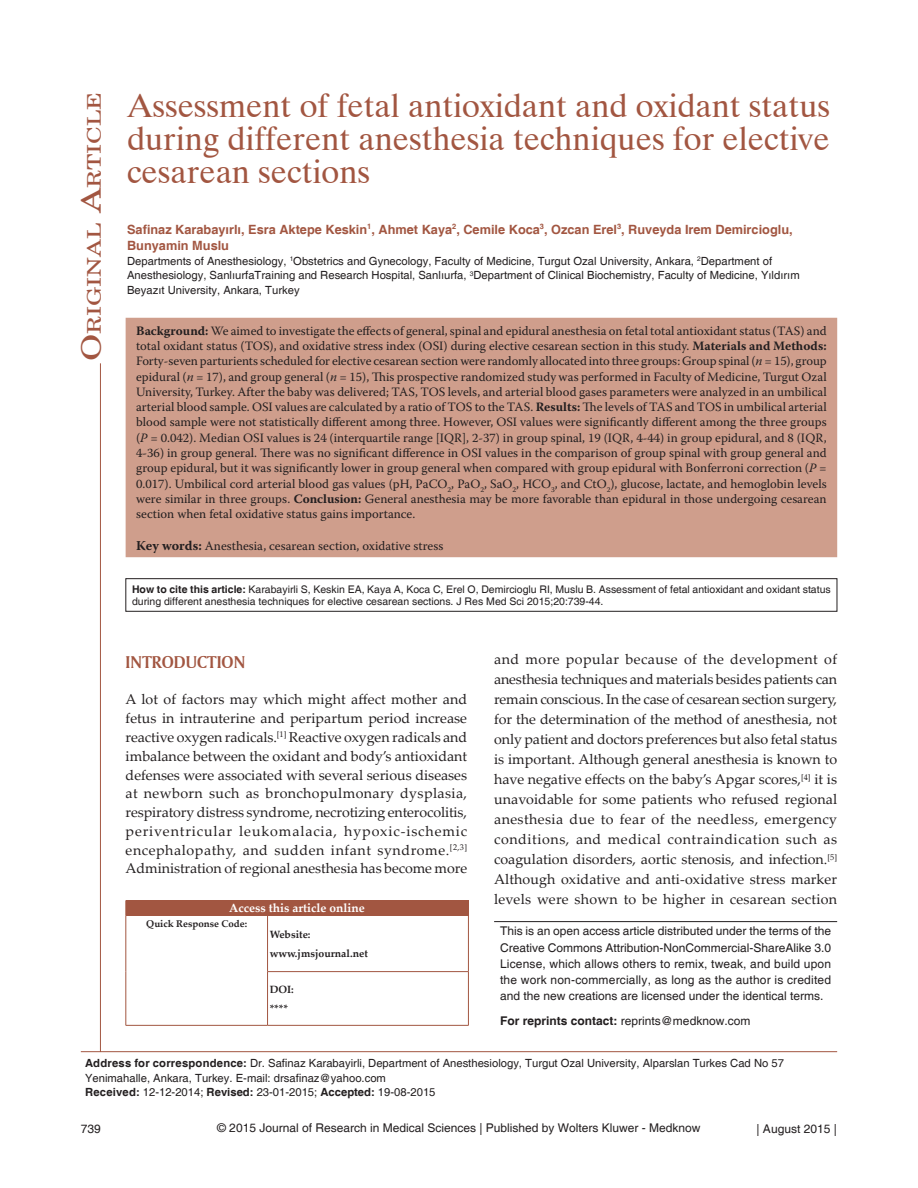
<style>
.page{position:relative;width:918px;height:1188px;background:#fff}
.page>*{position:absolute;margin:0;border:0;box-sizing:border-box;transform-origin:0 0}
.t1{font:33px/33px "Dutch 801 BT";color:#a25641;text-align:justify}
.t2{font:18.9px "New Century Schlbk";color:#a25641;scale:1.3 1}
.t3{font:18px "Amerigo BT Bold A";color:#a25641}
.t4{font:14.25px/20px "Palatino Linotype";color:#231f20;text-align:justify}
.t5{font:12.75px/15.3px "Warnock Pro";color:#231f20;text-align:justify}
.t6{font:700 12.75px/16.5px "Helvetica";color:#a25641}
.t7{font:12px/16.2px "Helvetica";color:#231f20;text-align:justify}
.t8{font:700 12px "Palatino Linotype";color:#fff}
.t9{font:11.25px/14.7px "Helvetica";color:#231f20}
.t10{font:10.5px/12.6px "Helvetica";color:#231f20}
.t11{font:700 10.5px/18.6px "Palatino Linotype";color:#231f20}
.t12{font:700 9.75px "Palatino Linotype";color:#231f20}
.s1{font-size:27px}
.s2{font-weight:700}
.s3{font-style:italic}
.s4{font-weight:700;font-size:13.5px}
</style>
<div class="page">
<div style="left:126px;top:319px;width:710px;height:237px;background:#cf9e8c"></div>
<div style="left:126px;top:318px;width:711px;height:239px;border:2px solid #cf9e8c"></div>
<hr style="left:81px;top:1051px;width:756px;height:1px;background:#a25641">
<hr style="left:100px;top:363px;width:1px;height:689px;background:#a25641">
<hr style="left:494px;top:921px;width:343px;height:1px;background:#231f20">
<div style="left:126px;top:900px;width:342px;height:15px;background:#a25641"></div>
<svg style="left:468px;top:900px;width:1px;height:15px"></svg>
<hr style="left:126px;top:916px;width:1px;height:56px;background:#a25641">
<hr style="left:126px;top:972px;width:1px;height:53px;background:#a25641">
<hr style="left:126px;top:915px;width:142px;height:1px;background:#a25641">
<hr style="left:267px;top:916px;width:1px;height:55px;background:#a25641">
<hr style="left:268px;top:915px;width:201px;height:1px;background:#a25641">
<hr style="left:468px;top:916px;width:1px;height:55px;background:#a25641">
<hr style="left:126px;top:1025px;width:142px;height:1px;background:#a25641">
<hr style="left:267px;top:972px;width:1px;height:53px;background:#a25641">
<hr style="left:267px;top:971px;width:202px;height:1px;background:#a25641">
<hr style="left:468px;top:972px;width:1px;height:53px;background:#a25641">
<hr style="left:268px;top:1025px;width:201px;height:1px;background:#a25641">
<div style="left:126px;top:578px;width:711px;height:33px;border:1px solid #231f20"></div>
<h2 class="t2" style="left:82px;top:361px;width:209px;rotate:-90deg"><span class="s1">O</span>RIGINAL <span class="s1">A</span>RTICLE</h2>
<h1 class="t1" style="left:127px;top:89px;width:704px">Assessment of fetal antioxidant and oxidant status during different anesthesia techniques for elective cesarean sections</h1>
<p class="t6" style="left:127px;top:221px;width:667px">Safinaz Karabayırlı, Esra Aktepe Keskin<sup>1</sup>, Ahmet Kaya<sup>2</sup>, Cemile Koca<sup>3</sup>, Ozcan Erel<sup>3</sup>, Ruveyda Irem Demircioglu,<br>Bunyamin Muslu</p>
<p class="t9" style="left:127px;top:253px;width:674px">Departments of Anesthesiology, <sup>1</sup>Obstetrics and Gynecology, Faculty of Medicine, Turgut Ozal University, Ankara, <sup>2</sup>Department of<br>Anesthesiology, SanlıurfaTraining and Research Hospital, Sanlıurfa, <sup>3</sup>Department of Clinical Biochemistry, Faculty of Medicine, Yıldırım<br>Beyazıt University, Ankara, Turkey</p>
<p class="t5" style="left:136px;top:324px;width:692px"><span class="s2">Background:</span> We aimed to investigate the effects of general, spinal and epidural anesthesia on fetal total antioxidant status (TAS) and total oxidant status (TOS), and oxidative stress index (OSI) during elective cesarean section in this study. <span class="s2">Materials and Methods:<br></span>Forty-seven parturients scheduled for elective cesarean section were randomly allocated into three groups: Group spinal (<span class="s3">n</span> = 15), group epidural (<span class="s3">n</span> = 17), and group general (<span class="s3">n</span> = 15), This prospective randomized study was performed in Faculty of Medicine, Turgut Ozal University, Turkey. After the baby was delivered; TAS, TOS levels, and arterial blood gases parameters were analyzed in an umbilical arterial blood sample. OSI values are calculated by a ratio of TOS to the TAS. <span class="s2">Results:</span> The levels of TAS and TOS in umbilical arterial blood sample were not statistically different among three. However, OSI values were significantly different among the three groups (<span class="s3">P</span> = 0.042). Median OSI values is 24 (interquartile range [IQR], 2-37) in group spinal, 19 (IQR, 4-44) in group epidural, and 8 (IQR, 4-36) in group general. There was no significant difference in OSI values in the comparison of group spinal with group general and group epidural, but it was significantly lower in group general when compared with group epidural with Bonferroni correction (<span class="s3">P</span> = 0.017). Umbilical cord arterial blood gas values (pH, PaCO<sub>2</sub>, PaO<sub>2</sub>, SaO<sub>2</sub>, HCO<sub>3</sub>, and CtO<sub>2</sub>), glucose, lactate, and hemoglobin levels were similar in three groups. <span class="s2">Conclusion:</span> General anesthesia may be more favorable than epidural in those undergoing cesarean section when fetal oxidative status gains importance.</p>
<p class="t5" style="left:136px;top:539px;width:309px"><span class="s4">Key words:</span> Anesthesia, cesarean section, oxidative stress</p>
<p class="t10" style="left:132px;top:582px;width:700px"><span class="s2">How to cite this article:</span> Karabayirli S, Keskin EA, Kaya A, Koca C, Erel O, Demircioglu RI, Muslu B. Assessment of fetal antioxidant and oxidant status during different anesthesia techniques for elective cesarean sections. J Res Med Sci 2015;20:739-44.</p>
<h3 class="t3" style="left:126px;top:651px;width:121px">INTRODUCTION</h3>
<p class="t4" style="left:126px;top:692px;width:343px;line-height:18.8px">A lot of factors may which might affect mother and fetus in intrauterine and peripartum period increase reactive oxygen radicals.<sup>[1]</sup> Reactive oxygen radicals and imbalance between the oxidant and body’s antioxidant defenses were associated with several serious diseases at newborn such as bronchopulmonary dysplasia, respiratory distress syndrome, necrotizing enterocolitis, periventricular leukomalacia, hypoxic-ischemic encephalopathy, and sudden infant syndrome.<sup>[2,3] </sup>Administration of regional anesthesia has become more</p>
<p class="t8" style="left:229px;top:903px;width:137px">Access this article online</p>
<p class="t12" style="left:146px;top:920px;width:102px">Quick Response Code:</p>
<p class="t11" style="left:270px;top:926px;width:100px">Website: www.jmsjournal.net</p>
<p class="t11" style="left:270px;top:981px;width:26px">DOI: ****</p>
<p class="t4" style="left:494px;top:651px;width:345px">and more popular because of the development of anesthesia techniques and materials besides patients can remain conscious. In the case of cesarean section surgery, for the determination of the method of anesthesia, not only patient and doctors preferences but also fetal status is important. Although general anesthesia is known to have negative effects on the baby’s Apgar scores,<sup>[4]</sup> it is unavoidable for some patients who refused regional anesthesia due to fear of the needless, emergency conditions, and medical contraindication such as coagulation disorders, aortic stenosis, and infection.<sup>[5] </sup>Although oxidative and anti-oxidative stress marker levels were shown to be higher in cesarean section</p>
<p class="t7" style="left:500px;top:923px;width:333px">This is an open access article distributed under the terms of the Creative Commons Attribution-NonCommercial-ShareAlike 3.0<br>License, which allows others to remix, tweak, and build upon the work non-commercially, as long as the author is credited and the new creations are licensed under the identical terms.</p>
<p class="t7" style="left:500px;top:1013px;width:252px"><span class="s2">For reprints contact:</span> reprints@medknow.com</p>
<p class="t9" style="left:85px;top:1056px;width:700px"><span class="s2">Address for correspondence:</span> Dr. Safinaz Karabayirli, Department of Anesthesiology, Turgut Ozal University, Alparslan Turkes Cad No 57<br>Yenimahalle, Ankara, Turkey. E-mail: drsafinaz@yahoo.com<br><span class="s2">Received:</span> 12-12-2014; <span class="s2">Revised:</span> 23-01-2015; <span class="s2">Accepted:</span> 19-08-2015</p>
<p class="t7" style="left:81px;top:1121px;width:22px">739</p>
<p class="t7" style="left:217px;top:1120px;width:485px">© 2015 Journal of Research in Medical Sciences | Published by Wolters Kluwer - Medknow</p>
<p class="t7" style="left:757px;top:1121px;width:82px">| August 2015 |</p>
</div>
